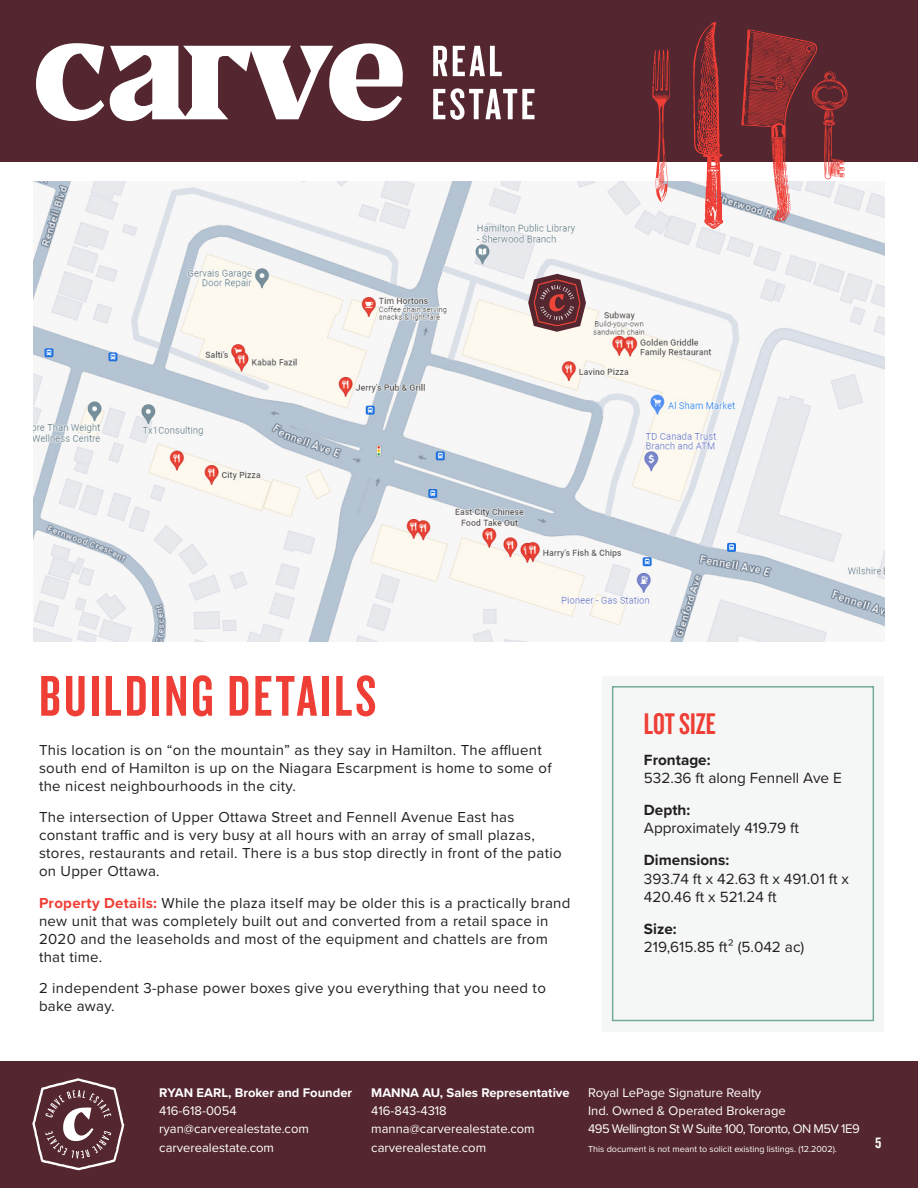
<style>
.page{position:relative;width:918px;height:1188px;background:#fff}
.page>*{position:absolute;margin:0;border:0;box-sizing:border-box;transform-origin:0 0}
.t1{font:59.7px "Knockout HTF48 Featherweight";letter-spacing:.05em;color:#ee3e35}
.t2{font:31.05px "Knockout HTF48 Featherweight";color:#ee3e35}
.t3{font:15.6px "Knockout HTF49 Liteweight";color:#fff}
.t4{font:15.3px/18.5px "Proxima Nova";color:#231f20}
.t5{font:15px/18px "Proxima Nova";letter-spacing:.02em;color:#231f20}
.t6{font:13.05px/18.1px "Proxima Nova";color:#fff}
.t7{font:700 13.05px "Proxima Nova";color:#fff}
.t8{font:9px "Proxima Nova";color:#fff}
.s1{font-weight:700;color:#ee3e35}
.s2{font-weight:700}
</style>
<div class="page">
<div style="left:0;top:0;width:918px;height:162px;background:#54262f"></div>
<div style="left:602px;top:676px;width:282px;height:355px;background:#f5f7f7"></div>
<div style="left:612px;top:686px;width:262px;height:335px;border:2px solid #72ad99"></div>
<div style="left:0;top:1061px;width:918px;height:127px;background:#54262f"></div>
<svg style="left:32px;top:1078px;width:92px;height:92px"></svg>
<svg style="left:36px;top:43px;width:498px;height:78px"></svg>
<img style="left:33px;top:181px;width:852px;height:461px">
<svg style="left:528px;top:274px;width:58px;height:58px;background:#87585c"></svg>
<svg style="left:693px;top:22px;width:30px;height:207px"></svg>
<svg style="left:652px;top:49px;width:18px;height:153px"></svg>
<svg style="left:741px;top:30px;width:107px;height:191px"></svg>
<p class="t1" style="left:39px;top:666px;width:339px">BUILDING DETAILS</p>
<p class="t5" style="left:39px;top:740px;width:514px">This location is on “on the mountain” as they say in Hamilton. The affluent south end of Hamilton is up on the Niagara Escarpment is home to some of the nicest neighbourhoods in the city.</p>
<p class="t5" style="left:39px;top:808px;width:524px">The intersection of Upper Ottawa Street and Fennell Avenue East has constant traffic and is very busy at all hours with an array of small plazas, stores, restaurants and retail. There is a bus stop directly in front of the patio on Upper Ottawa.</p>
<p class="t5" style="left:39px;top:893px;width:533px"><span class="s1">Property Details:</span> While the plaza itself may be older this is a practically brand new unit that was completely built out and converted from a retail space in 2020 and the leaseholds and most of the equipment and chattels are from that time.</p>
<p class="t5" style="left:39px;top:979px;width:508px">2 independent 3-phase power boxes give you everything that you need to bake away.</p>
<p class="t2" style="left:644px;top:708px;width:74px">LOT SIZE</p>
<p class="t4" style="left:644px;top:750px;width:199px"><span class="s2">Frontage:<br></span>532.36 ft along Fennell Ave E</p>
<p class="t4" style="left:644px;top:800px;width:156px"><span class="s2">Depth:<br></span>Approximately 419.79 ft</p>
<p class="t4" style="left:644px;top:850px;width:207px"><span class="s2">Dimensions:<br></span>393.74 ft x 42.63 ft x 491.01 ft x<br>420.46 ft x 521.24 ft</p>
<p class="t4" style="left:644px;top:919px;width:162px"><span class="s2">Size:<br></span>219,615.85 ft² (5.042 ac)</p>
<p class="t7" style="left:159px;top:1083px;width:194px">RYAN EARL, Broker and Founder</p>
<p class="t6" style="left:159px;top:1101px;width:151px">416-618-0054 ryan@carverealestate.com carverealestate.com</p>
<p class="t7" style="left:371px;top:1083px;width:200px">MANNA AU, Sales Representative</p>
<p class="t6" style="left:371px;top:1101px;width:165px">416-843-4318 manna@carverealestate.com carverealestate.com</p>
<p class="t6" style="left:588px;top:1083px;width:273px">Royal LePage Signature Realty<br>Ind. Owned &amp; Operated Brokerage<br>495 Wellington St W Suite 100, Toronto, ON M5V 1E9</p>
<p class="t8" style="left:588px;top:1142px;width:250px">This document is not meant to solicit existing listings. (12.2002).</p>
<p class="t3" style="left:875px;top:1135px;width:8px">5</p>
</div>
